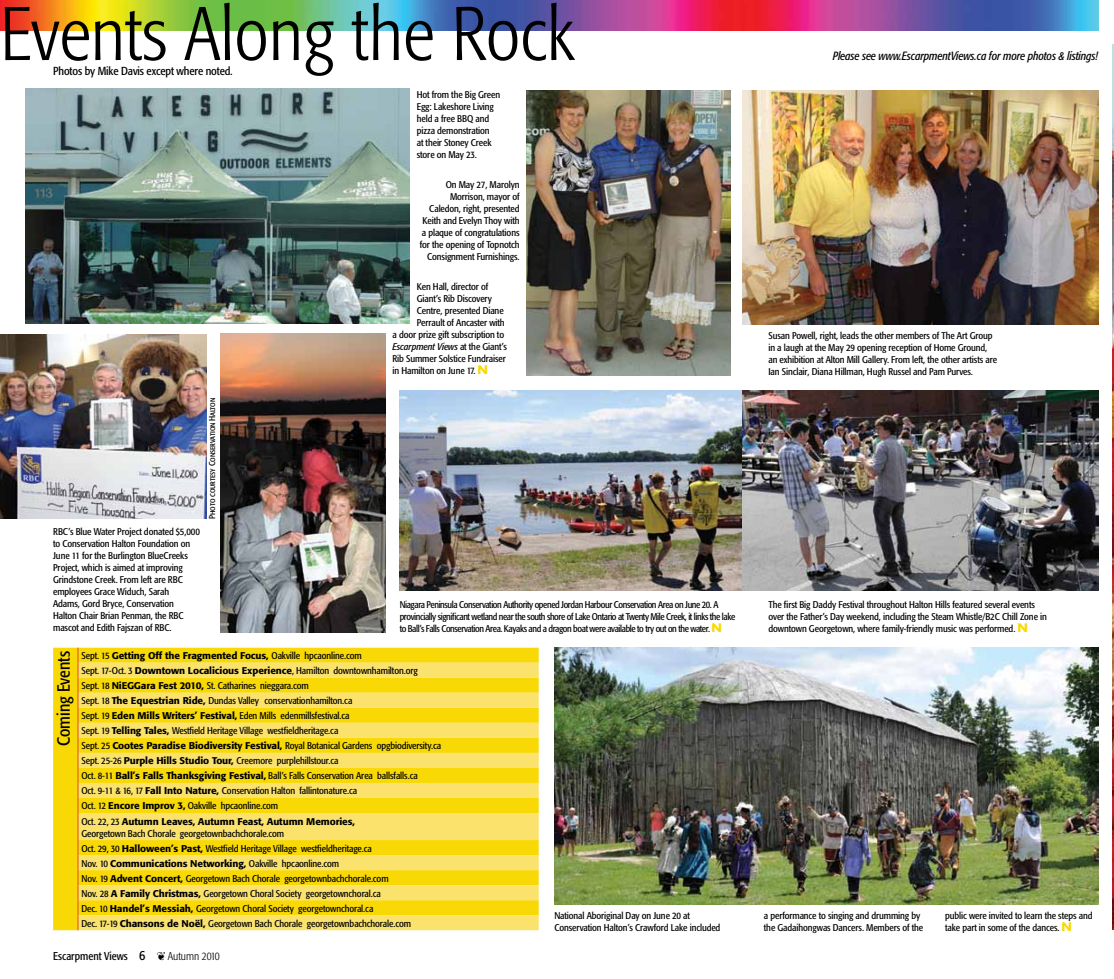
<style>
.page{position:relative;width:1114px;height:979px;background:#fff}
.page>*{position:absolute;margin:0;border:0;box-sizing:border-box;transform-origin:0 0}
.t1{font:300 condensed 75px "Formata";color:#000}
.t2{font:condensed 17.5px "Formata";color:#000}
.t3{font:italic condensed 11.88px "Formata";letter-spacing:-.01em;color:#000}
.t4{font:condensed 11.5px "Formata";letter-spacing:-.01em;color:#000}
.t5{font:condensed 11.25px "Formata";color:#000}
.t6{font:condensed 9.75px/12px "Formata";letter-spacing:-.01em;color:#000}
.t7{font:condensed 9.75px/12px "Formata";letter-spacing:-.04em;color:#000}
.t8{font:italic condensed 9.75px "Formata";letter-spacing:-.01em;color:#000}
.t9{font:8.5px "Formata Condensed SC";letter-spacing:-.01em;color:#000}
.s1{font-style:normal}
.s2{font-family:"Futura";font-weight:700;font-stretch:normal;font-size:11.5px;color:#f8d905}
.s3{font-weight:500;font-stretch:normal}
.s4{font-size:13.75px}
.s5{font-weight:300}
</style>
<div class="page">
<img style="left:0;top:0;width:1098px;height:30px">
<img style="left:1112px;top:46px;width:2px;height:883px">
<img style="left:400px;top:390px;width:698px;height:200px">
<svg style="left:53px;top:648px;width:486px;height:282px;background:#f8d909"></svg>
<svg style="left:79px;top:663px;width:460px;height:267px;background:#f9de3f"></svg>
<svg style="left:77px;top:648px;width:2px;height:165px"></svg>
<hr style="left:77px;top:813px;width:2px;height:27px;background:#e56725">
<svg style="left:77px;top:840px;width:2px;height:90px"></svg>
<img style="left:220px;top:333px;width:165px;height:299px">
<img style="left:0;top:334px;width:206px;height:185px">
<img style="left:26px;top:89px;width:384px;height:234px">
<img style="left:742px;top:90px;width:356px;height:235px">
<img style="left:527px;top:90px;width:203px;height:285px">
<img style="left:554px;top:648px;width:544px;height:257px">
<h1 class="t1" style="left:0;top:-9px;width:576px">Events Along the Rock</h1>
<p class="t4" style="left:53px;top:64px;width:181px">Photos by Mike Davis except where noted.</p>
<p class="t6" style="left:53px;top:526px;width:148px">RBC’s Blue Water Project donated $5,000 to Conservation Halton Foundation on June 11 for the Burlington BlueCreeks Project, which is aimed at improving Grindstone Creek. From left are RBC employees Grace Widuch, Sarah<br>Adams, Gord Bryce, Conservation Halton Chair Brian Penman, the RBC mascot and Edith Fajszan of RBC.</p>
<p class="t9" style="left:207px;top:519px;width:123px;rotate:-90deg">Photo courtesy Conservation Halton</p>
<p class="t6" style="left:417px;top:88px;width:85px">Hot from the Big Green<br>Egg: Lakeshore Living held a free BBQ and pizza demonstration<br>at their Stoney Creek store on May 23.</p>
<p class="t6" style="left:420px;top:178px;width:101px;text-align:right">On May 27, Marolyn<br>Morrison, mayor of<br>Caledon, right, presented<br>Keith and Evelyn Thoy with a plaque of congratulations for the opening of Topnotch<br>Consignment Furnishings.</p>
<p class="t6" style="left:417px;top:281px;width:73px">Ken Hall, director of</p>
<p class="t6" style="left:417px;top:293px;width:77px">Giant’s Rib Discovery</p>
<p class="t6" style="left:417px;top:305px;width:88px">Centre, presented Diane</p>
<p class="t6" style="left:417px;top:317px;width:89px">Perrault of Ancaster with</p>
<p class="t6" style="left:393px;top:329px;width:113px">a door prize gift subscription to</p>
<p class="t8" style="left:393px;top:341px;width:116px">Escarpment Views <span class="s1">at the Giant’s</span></p>
<p class="t6" style="left:393px;top:353px;width:115px">Rib Summer Solstice Fundraiser</p>
<p class="t6" style="left:393px;top:365px;width:97px">in Hamilton on June 17. <span class="s2">N</span></p>
<p class="t7" style="left:400px;top:598px;width:337px">Niagara Peninsula Conservation Authority opened Jordan Harbour Conservation Area on June 20. A provincially significant wetland near the south shore of Lake Ontario at Twenty Mile Creek, it links the lake to Ball’s Falls Conservation Area. Kayaks and a dragon boat were available to try out on the water. <span class="s2">N</span></p>
<p class="t3" style="left:833px;top:49px;width:267px">Please see www.EscarpmentViews.ca for more photos &amp; listings!</p>
<p class="t6" style="left:768px;top:329px;width:230px">Susan Powell, right, leads the other members of The Art Group in a laugh at the May 29 opening reception of Home Ground, an exhibition at Alton Mill Gallery. From left, the other artists are Ian Sinclair, Diana Hillman, Hugh Russel and Pam Purves.</p>
<p class="t6" style="left:768px;top:598px;width:280px">The first Big Daddy Festival throughout Halton Hills featured several events over the Father’s Day weekend, including the Steam Whistle/B2C Chill Zone in downtown Georgetown, where family-friendly music was performed. <span class="s2">N</span></p>
<h2 class="t2" style="left:53px;top:746px;width:97px;rotate:-90deg">Coming Events</h2>
<p class="t6" style="left:81px;top:648px;width:338px;line-height:15px">Sept. 15 <span class="s3">Getting Off the Fragmented Focus,</span> Oakville hpcaonline.com<br>Sept. 17-Oct. 3 <span class="s3">Downtown Localicious Experience</span>, Hamilton downtownhamilton.org<br>Sept. 18 <span class="s3">NiEGG</span></p>
<p class="t6" style="left:81px;top:678px;width:361px;line-height:15px;text-indent:59px"><span class="s3">ara Fest 2010,</span> St. Catharines nieggara.com<br>Sept. 18 <span class="s3">The Equestrian Ride,</span> Dundas Valley conservationhamilton.ca<br>Sept. 19 <span class="s3">Eden Mills Writers’ Festival,</span> Eden Mills edenmillsfestival.ca<br>Sept. 19 <span class="s3">Telling Tales,</span> Westfield Heritage Village westfieldheritage.ca<br>Sept. 25 <span class="s3">Cootes Paradise Biodiversity Festival,</span> Royal Botanical Gardens opgbiodiversity.ca Sept. 25-26 <span class="s3">Purple Hills Studio Tour,</span> Creemore purplehillstour.ca<br>Oct. 8-11 <span class="s3">Ball’s Falls Thanksgiving Festival,</span> Ball’s Falls Conservation Area ballsfalls.ca<br>Oct. 9-11 &amp; 16, 17 <span class="s3">Fall Into Nature,</span> Conservation Halton fallintonature.ca<br>Oct. 12 <span class="s3">Encore Improv 3,</span> Oakville hpcaonline.com<br>Oct. 22, 23 <span class="s3">Autumn Leaves, Autumn Feast, Autumn Memories,</span></p>
<p class="t6" style="left:81px;top:825px;width:331px;line-height:15px">Georgetown Bach Chorale georgetownbachchorale.com<br>Oct. 29, 30 <span class="s3">Halloween’s Past,</span> Westfield Heritage Village westfieldheritage.ca<br>Nov. 10 <span class="s3">Communications Networking,</span> Oakville hpcaonline.com<br>Nov. 19 <span class="s3">Advent Concert,</span> Georgetown Bach Chorale georgetownbachchorale.com<br>Nov. 28 <span class="s3">A Family Christmas,</span> Georgetown Choral Society georgetownchoral.ca<br>Dec. 10 <span class="s3">Handel’s Messiah,</span> Georgetown Choral Society georgetownchoral.ca<br>Dec. 17-19 <span class="s3">Chansons de Noël,</span> Georgetown Bach Chorale georgetownbachchorale.com</p>
<p class="t5" style="left:53px;top:949px;width:168px">Escarpment Views <span class="s4">6</span> ❦ <span class="s5">Autumn 2010</span></p>
<p class="t6" style="left:554px;top:909px;width:168px">National Aboriginal Day on June 20 at<br>Conservation Halton’s Crawford Lake included</p>
<p class="t6" style="left:764px;top:909px;width:161px">a performance to singing and drumming by the Gadaihongwas Dancers. Members of the</p>
<p class="t6" style="left:945px;top:909px;width:149px">public were invited to learn the steps and take part in some of the dances. <span class="s2">N</span></p>
</div>
